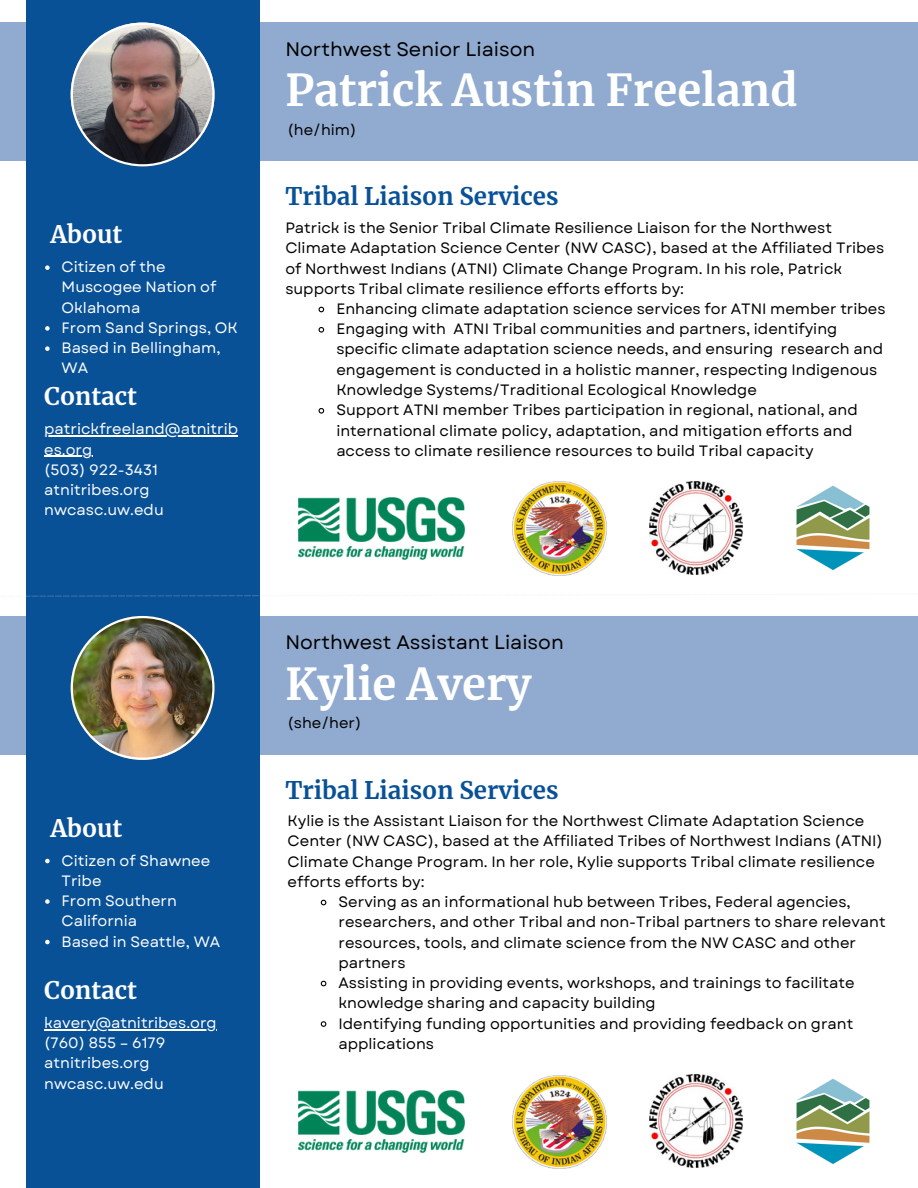
<style>
.page{position:relative;width:918px;height:1188px;background:#fff}
.page>*{position:absolute;margin:0;border:0;box-sizing:border-box;transform-origin:0 0}
.t1{font:700 43.5px "Merriweather";color:#fff}
.t2{font:700 24px "Merriweather";color:#085197}
.t3{font:700 24px "Merriweather";color:#fff}
.t4{font:19.5px "Garet";color:#000}
.t5{font:15px "Garet";color:#000}
.t6{font:15px/20.2px "Garet";color:#fff}
</style>
<div class="page">
<div style="left:0;top:23px;width:918px;height:138px;background:#91aacf"></div>
<div style="left:0;top:616px;width:918px;height:138px;background:#91aacf"></div>
<div style="left:26px;top:0;width:233px;height:1188px;background:#085197"></div>
<hr style="left:44px;top:456px;width:48px;height:1px;background:#fff">
<hr style="left:44px;top:436px;width:194px;height:1px;background:#fff">
<svg style="left:26px;top:593px;width:234px;height:4px"></svg>
<svg style="left:45px;top:265px;width:5px;height:5px"></svg>
<svg style="left:45px;top:326px;width:5px;height:5px"></svg>
<svg style="left:45px;top:346px;width:5px;height:5px"></svg>
<svg style="left:71px;top:23px;width:144px;height:143px"></svg>
<svg style="left:318px;top:306px;width:7px;height:7px"></svg>
<svg style="left:318px;top:327px;width:7px;height:6px"></svg>
<svg style="left:318px;top:408px;width:7px;height:6px"></svg>
<img style="left:298px;top:497px;width:167px;height:62px">
<img style="left:513px;top:482px;width:93px;height:93px">
<img style="left:649px;top:481px;width:94px;height:93px">
<img style="left:796px;top:485px;width:74px;height:85px">
<svg style="left:45px;top:859px;width:5px;height:4px"></svg>
<svg style="left:45px;top:899px;width:5px;height:5px"></svg>
<svg style="left:45px;top:940px;width:5px;height:4px"></svg>
<hr style="left:44px;top:1029px;width:173px;height:1px;background:#fff">
<svg style="left:320px;top:899px;width:7px;height:7px"></svg>
<svg style="left:320px;top:980px;width:7px;height:7px"></svg>
<svg style="left:320px;top:1021px;width:7px;height:6px"></svg>
<img style="left:71px;top:616px;width:144px;height:144px">
<img style="left:298px;top:1091px;width:167px;height:61px">
<img style="left:513px;top:1075px;width:93px;height:94px">
<img style="left:649px;top:1074px;width:94px;height:94px">
<img style="left:796px;top:1078px;width:74px;height:86px">
<h2 class="t3" style="left:50px;top:220px;width:73px">About</h2>
<p class="t6" style="left:62px;top:257px;width:178px">Citizen of the<br>Muscogee Nation of<br>Oklahoma<br>From Sand Springs, OK<br>Based in Bellingham,<br>WA</p>
<h2 class="t3" style="left:44px;top:382px;width:94px">Contact</h2>
<p class="t6" style="left:44px;top:419px;width:195px">patrickfreeland@atnitrib es.org<br>(503) 922-3431 atnitribes.org nwcasc.uw.edu</p>
<h2 class="t3" style="left:50px;top:813px;width:73px">About</h2>
<p class="t6" style="left:62px;top:850px;width:160px">Citizen of Shawnee<br>Tribe<br>From Southern<br>California<br>Based in Seattle, WA</p>
<h2 class="t3" style="left:44px;top:975px;width:94px">Contact</h2>
<p class="t6" style="left:44px;top:1013px;width:174px">kavery@atnitribes.org (760) 855 – 6179 atnitribes.org nwcasc.uw.edu</p>
<p class="t4" style="left:285px;top:35px;width:251px">Northwest Senior Liaison</p>
<h1 class="t1" style="left:285px;top:64px;width:514px">Patrick Austin Freeland</h1>
<p class="t5" style="left:288px;top:119px;width:70px">(he/him)</p>
<h2 class="t2" style="left:285px;top:182px;width:275px">Tribal Liaison Services</h2>
<p class="t5" style="left:285px;top:217px;width:548px">Patrick is the Senior Tribal Climate Resilience Liaison for the Northwest</p>
<p class="t5" style="left:285px;top:237px;width:601px">Climate Adaptation Science Center (NW CASC), based at the Affiliated Tribes</p>
<p class="t5" style="left:285px;top:257px;width:558px">of Northwest Indians (ATNI) Climate Change Program. In his role, Patrick</p>
<p class="t5" style="left:285px;top:278px;width:400px">supports Tribal climate resilience efforts efforts by:</p>
<p class="t5" style="left:336px;top:298px;width:551px">Enhancing climate adaptation science services for ATNI member tribes</p>
<p class="t5" style="left:336px;top:318px;width:502px">Engaging with ATNI Tribal communities and partners, identifying</p>
<p class="t5" style="left:336px;top:338px;width:548px">specific climate adaptation science needs, and ensuring research and</p>
<p class="t5" style="left:336px;top:359px;width:543px">engagement is conducted in a holistic manner, respecting Indigenous</p>
<p class="t5" style="left:336px;top:379px;width:422px">Knowledge Systems/Traditional Ecological Knowledge</p>
<p class="t5" style="left:336px;top:399px;width:523px">Support ATNI member Tribes participation in regional, national, and</p>
<p class="t5" style="left:336px;top:419px;width:518px">international climate policy, adaptation, and mitigation efforts and</p>
<p class="t5" style="left:336px;top:440px;width:479px">access to climate resilience resources to build Tribal capacity</p>
<p class="t4" style="left:285px;top:629px;width:280px">Northwest Assistant Liaison</p>
<h1 class="t1" style="left:285px;top:657px;width:248px">Kylie Avery</h1>
<p class="t5" style="left:288px;top:712px;width:75px">(she/her)</p>
<h2 class="t2" style="left:285px;top:775px;width:275px">Tribal Liaison Services</h2>
<p class="t5" style="left:288px;top:810px;width:578px">Kylie is the Assistant Liaison for the Northwest Climate Adaptation Science</p>
<p class="t5" style="left:288px;top:830px;width:597px">Center (NW CASC), based at the Affiliated Tribes of Northwest Indians (ATNI)</p>
<p class="t5" style="left:288px;top:850px;width:589px">Climate Change Program. In her role, Kylie supports Tribal climate resilience</p>
<p class="t5" style="left:288px;top:871px;width:139px">efforts efforts by:</p>
<p class="t5" style="left:339px;top:891px;width:514px">Serving as an informational hub between Tribes, Federal agencies,</p>
<p class="t5" style="left:339px;top:911px;width:549px">researchers, and other Tribal and non-Tribal partners to share relevant</p>
<p class="t5" style="left:339px;top:931px;width:519px">resources, tools, and climate science from the NW CASC and other</p>
<p class="t5" style="left:339px;top:952px;width:68px">partners</p>
<p class="t5" style="left:339px;top:972px;width:518px">Assisting in providing events, workshops, and trainings to facilitate</p>
<p class="t5" style="left:339px;top:992px;width:319px">knowledge sharing and capacity building</p>
<p class="t5" style="left:339px;top:1012px;width:516px">Identifying funding opportunities and providing feedback on grant</p>
<p class="t5" style="left:339px;top:1033px;width:97px">applications</p>
</div>
